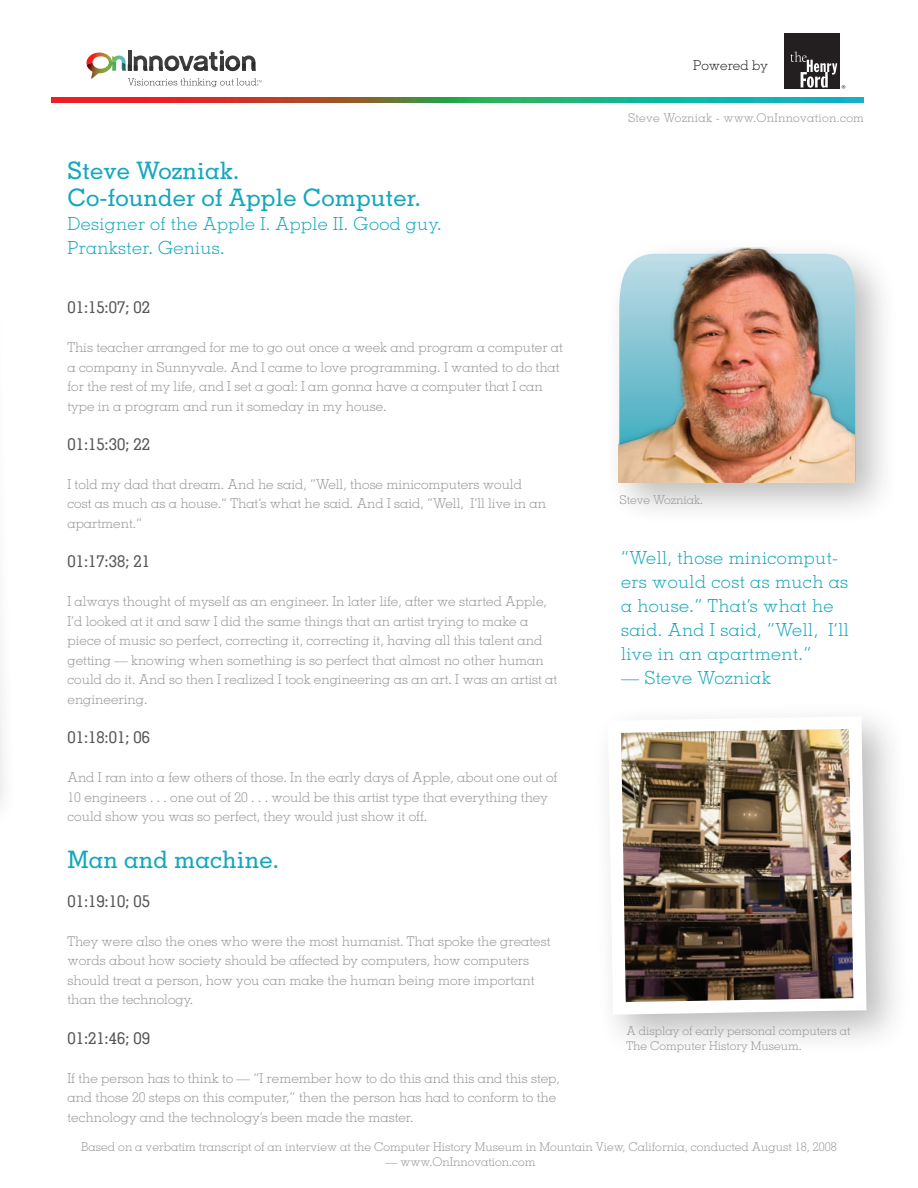
<style>
.page{position:relative;width:918px;height:1188px;background:#fff}
.page>*{position:absolute;margin:0;border:0;box-sizing:border-box;transform-origin:0 0}
.t1{font:500 24px/27px "Memphis LT Std";color:#13a7bc}
.t2{font:300 18px/24px "Memphis LT Std";letter-spacing:.025em;color:#13a7bc}
.t3{font:500 16.5px "Memphis LT Std";color:#57585a}
.t4{font:300 13.5px/19.5px "Memphis LT Std";color:#939598}
.t5{font:300 13.5px "Memphis LT Std";color:#231f20}
.t6{font:300 12px/14.4px "Memphis LT Std";color:#939598}
.t7{font:300 12px "Memphis LT Std";letter-spacing:.025em;color:#939598}
</style>
<div class="page">
<div style="left:601px;top:236px;width:297px;height:288px;background:#231f20;opacity:.3"></div>
<div style="left:590px;top:698px;width:319px;height:359px;background:#231f20;opacity:.3"></div>
<svg style="left:608px;top:716px;width:259px;height:299px"></svg>
<img style="left:621px;top:729px;width:232px;height:273px">
<svg style="left:86px;top:50px;width:170px;height:21px"></svg>
<svg style="left:128px;top:78px;width:134px;height:9px"></svg>
<div style="left:784px;top:33px;width:56px;height:56px;background:#231f20"></div>
<svg style="left:791px;top:52px;width:54px;height:37px"></svg>
<img style="left:51px;top:98px;width:813px;height:5px">
<img style="left:618px;top:247px;width:236px;height:236px">
<p class="t5" style="left:693px;top:57px;width:76px">Powered by</p>
<h1 class="t1" style="left:68px;top:157px;width:355px">Steve Wozniak.<br>Co-founder of Apple Computer.</h1>
<h2 class="t2" style="left:68px;top:212px;width:376px">Designer of the Apple I. Apple II. Good guy.<br>Prankster. Genius.</h2>
<p class="t3" style="left:68px;top:297px;width:84px">01:15:07; 02</p>
<p class="t4" style="left:68px;top:338px;width:497px">This teacher arranged for me to go out once a week and program a computer at a company in Sunnyvale. And I came to love programming. I wanted to do that for the rest of my life, and I set a goal: I am gonna have a computer that I can type in a program and run it someday in my house.</p>
<p class="t3" style="left:68px;top:434px;width:84px">01:15:30; 22</p>
<p class="t4" style="left:68px;top:474px;width:480px">I told my dad that dream. And he said, “Well, those minicomputers would cost as much as a house.” That’s what he said. And I said, “Well, I’ll live in an apartment.”</p>
<p class="t3" style="left:68px;top:551px;width:84px">01:17:38; 21</p>
<p class="t4" style="left:68px;top:592px;width:491px">I always thought of myself as an engineer. In later life, after we started Apple, I’d looked at it and saw I did the same things that an artist trying to make a piece of music so perfect, correcting it, correcting it, having all this talent and getting — knowing when something is so perfect that almost no other human could do it. And so then I realized I took engineering as an art. I was an artist at engineering.</p>
<p class="t3" style="left:68px;top:727px;width:84px">01:18:01; 06</p>
<p class="t4" style="left:68px;top:767px;width:491px">And I ran into a few others of those. In the early days of Apple, about one out of<br>10 engineers . . . one out of 20 . . . would be this artist type that everything they could show you was so perfect, they would just show it off.</p>
<h1 class="t1" style="left:68px;top:845px;width:213px">Man and machine.</h1>
<p class="t3" style="left:68px;top:891px;width:84px">01:19:10; 05</p>
<p class="t4" style="left:68px;top:931px;width:485px">They were also the ones who were the most humanist. That spoke the greatest words about how society should be affected by computers, how computers should treat a person, how you can make the human being more important than the technology.</p>
<p class="t3" style="left:68px;top:1028px;width:84px">01:21:46; 09</p>
<p class="t4" style="left:68px;top:1068px;width:494px">If the person has to think to — “I remember how to do this and this and this step, and those 20 steps on this computer,” then the person has had to conform to the technology and the technology’s been made the master.</p>
<p class="t7" style="left:628px;top:110px;width:237px">Steve Wozniak - www.OnInnovation.com</p>
<p class="t6" style="left:620px;top:492px;width:85px">Steve Wozniak.</p>
<h2 class="t2" style="left:621px;top:546px;width:229px">“Well, those minicomput&shy;ers would cost as much as a house.” That’s what he said. And I said, “Well, I’ll live in an apartment.”</h2>
<h2 class="t2" style="left:621px;top:666px;width:151px">— Steve Wozniak</h2>
<p class="t6" style="left:626px;top:1024px;width:226px">A display of early personal computers at<br>The Computer History Museum.</p>
<p class="t6" style="left:81px;top:1140px;width:757px">Based on a verbatim transcript of an interview at the Computer History Museum in Mountain View, California, conducted August 18, 2008</p>
<p class="t6" style="left:386px;top:1154px;width:151px">— www.OnInnovation.com</p>
</div>
